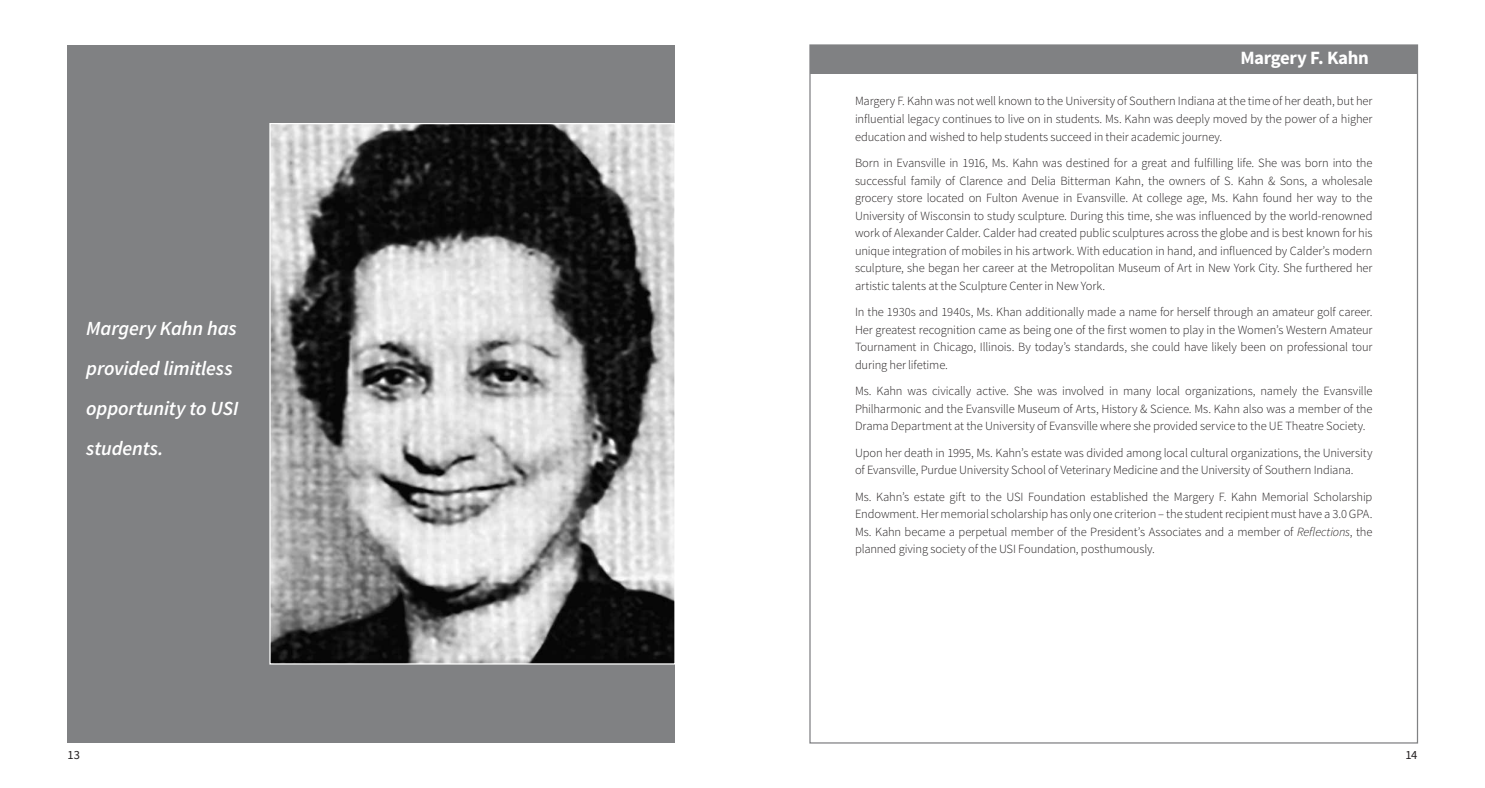
<style>
.page{position:relative;width:1485px;height:788px;background:#fff}
.page>*{position:absolute;margin:0;border:0;box-sizing:border-box;transform-origin:0 0}
.t1{font:italic 600 20px/40px "Source Sans Pro";letter-spacing:-.005em;color:#fff}
.t2{font:700 18.75px "Source Sans Pro";letter-spacing:-.02em;color:#fff}
.t3{font:300 12.5px/17.5px "Source Sans Pro";letter-spacing:-.01em;color:#231f20;text-align:justify}
.t4{font:12.5px "Source Sans Pro";color:#231f20}
.s1{font-style:italic}
</style>
<div class="page">
<div style="left:68px;top:45px;width:607px;height:697px;background:#808183"></div>
<div style="left:810px;top:45px;width:607px;height:28px;background:#808183"></div>
<img style="left:271px;top:125px;width:403px;height:537px">
<h1 class="t1" style="left:86px;top:308px;width:154px">Margery Kahn has provided limitless opportunity to USI students.</h1>
<h2 class="t2" style="left:1240px;top:46px;width:130px">Margery F. Kahn</h2>
<p class="t3" style="left:855px;top:93px;width:519px">Margery F. Kahn was not well known to the University of Southern Indiana at the time of her death, but her influential legacy continues to live on in students. Ms. Kahn was deeply moved by the power of a higher education and wished to help students succeed in their academic journey.</p>
<p class="t3" style="left:855px;top:154px;width:519px">Born in Evansville in 1916, Ms. Kahn was destined for a great and fulfilling life. She was born into the successful family of Clarence and Delia Bitterman Kahn, the owners of S. Kahn &amp; Sons, a wholesale grocery store located on Fulton Avenue in Evansville. At college age, Ms. Kahn found her way to the University of Wisconsin to study sculpture. During this time, she was influenced by the world-renowned work of Alexander Calder. Calder had created public sculptures across the globe and is best known for his unique integration of mobiles in his artwork. With education in hand, and influenced by Calder’s modern sculpture, she began her career at the Metropolitan Museum of Art in New York City. She furthered her artistic talents at the Sculpture Center in New York.</p>
<p class="t3" style="left:855px;top:303px;width:519px">In the 1930s and 1940s, Ms. Khan additionally made a name for herself through an amateur golf career.<br>Her greatest recognition came as being one of the first women to play in the Women’s Western Amateur Tournament in Chicago, Illinois. By today’s standards, she could have likely been on professional tour during her lifetime.</p>
<p class="t3" style="left:855px;top:382px;width:519px">Ms. Kahn was civically active. She was involved in many local organizations, namely the Evansville Philharmonic and the Evansville Museum of Arts, History &amp; Science. Ms. Kahn also was a member of the Drama Department at the University of Evansville where she provided service to the UE Theatre Society.</p>
<p class="t3" style="left:855px;top:444px;width:519px">Upon her death in 1995, Ms. Kahn’s estate was divided among local cultural organizations, the University of Evansville, Purdue University School of Veterinary Medicine and the University of Southern Indiana.</p>
<p class="t3" style="left:855px;top:488px;width:519px">Ms. Kahn’s estate gift to the USI Foundation established the Margery F. Kahn Memorial Scholarship Endowment. Her memorial scholarship has only one criterion – the student recipient must have a 3.0 GPA.<br>Ms. Kahn became a perpetual member of the President’s Associates and a member of <span class="s1">Reflections</span>, the planned giving society of the USI Foundation, posthumously.</p>
<p class="t4" style="left:68px;top:746px;width:14px">13</p>
<p class="t4" style="left:1405px;top:746px;width:14px">14</p>
</div>
